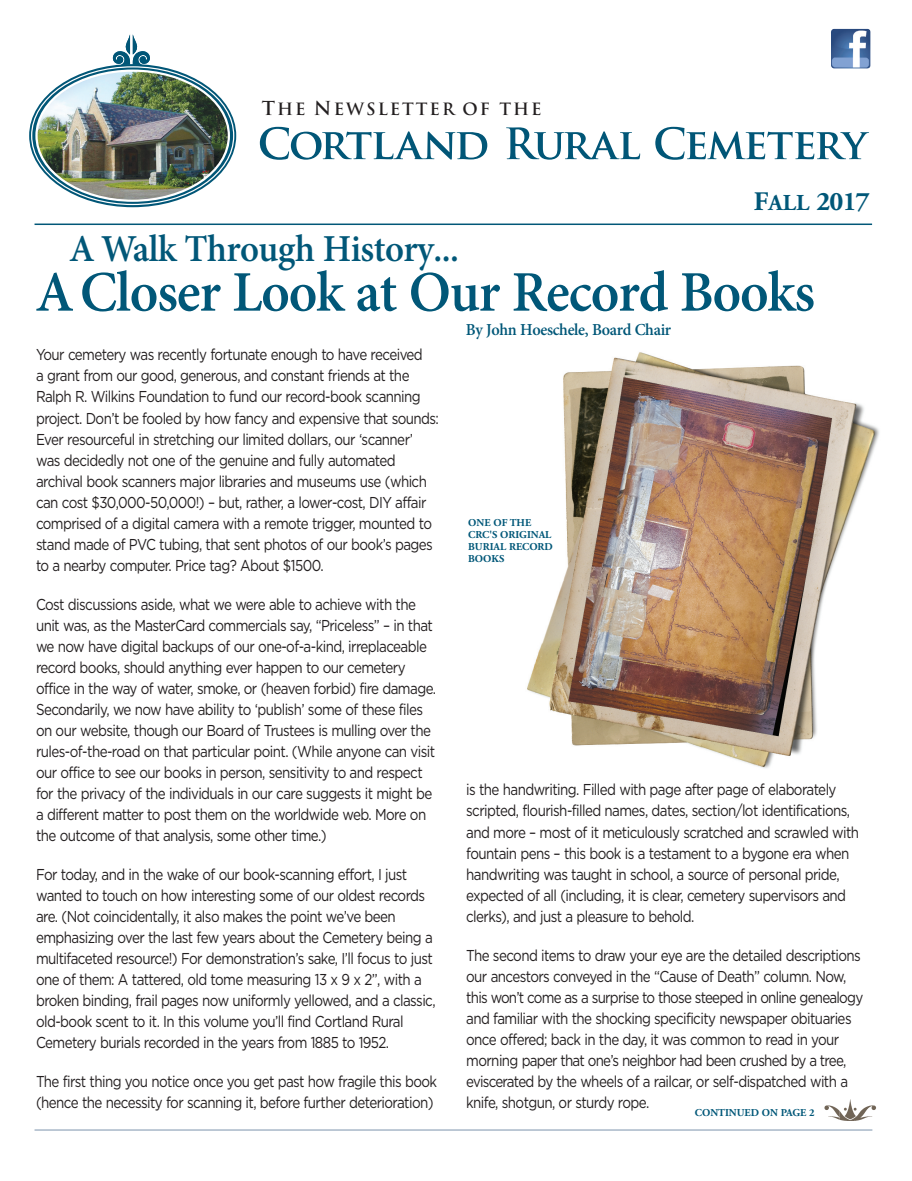
<style>
.page{position:relative;width:912px;height:1181px;background:#fff}
.page>*{position:absolute;margin:0;border:0;box-sizing:border-box;transform-origin:0 0}
.t1{font:700 56.4px "Adobe Hebrew";letter-spacing:-.02em;color:#015778;scale:.95 1}
.t2{font:700 37.5px "Adobe Hebrew";letter-spacing:-.015em;color:#015778;scale:.95 1}
.t3{font:700 26.7px "Adobe Garamond Pro";color:#015778}
.t4{font:700 16.5px "Adobe Hebrew";letter-spacing:-.02em;color:#015778;scale:.95 1}
.t5{font:700 16.5px "Trajan Pro";letter-spacing:.12em;color:#231f20}
.t6{font:15.75px/21px "Gotham";letter-spacing:-.045em;color:#231f20;scale:.85 1}
.t7{font:700 10.5px/12px "Adobe Garamond Pro";color:#015778}
.s1{font-size:18.75px}
.s2{font-size:22.65px}
</style>
<div class="page">
<img style="left:527px;top:352px;width:352px;height:416px">
<hr style="left:34px;top:1129px;width:838px;height:1px;background:#7c94ac">
<img style="left:831px;top:29px;width:39px;height:39px">
<svg style="left:824px;top:1099px;width:51px;height:21px"></svg>
<hr style="left:34px;top:223px;width:837px;height:2px;background:#015778">
<svg style="left:260px;top:127px;width:227px;height:33px"></svg>
<svg style="left:506px;top:127px;width:134px;height:33px"></svg>
<svg style="left:655px;top:127px;width:213px;height:33px"></svg>
<svg style="left:29px;top:64px;width:207px;height:143px"></svg>
<img style="left:36px;top:71px;width:193px;height:130px;border-radius:50%">
<svg style="left:113px;top:34px;width:37px;height:31px"></svg>
<p class="t5" style="left:261px;top:103px;width:281px"><span class="s1">T</span>HE <span class="s1">N</span>EWSLETTER OF THE</p>
<h3 class="t3" style="left:753px;top:191px;width:117px">F<span class="s2">ALL</span> 2017</h3>
<h2 class="t2" style="left:69px;top:234px;width:411px">A Walk Through History...</h2>
<h1 class="t1" style="left:35px;top:271px;width:821px">ACloser Look at Our Record Books</h1>
<p class="t4" style="left:465px;top:323px;width:218px">By John Hoeschele, Board Chair</p>
<p class="t6" style="left:36px;top:345px;width:475px">Your cemetery was recently fortunate enough to have received<br>a grant from our good, generous, and constant friends at the Ralph R. Wilkins Foundation to fund our record-book scanning project. Don’t be fooled by how fancy and expensive that sounds:<br>Ever resourceful in stretching our limited dollars, our ‘scanner’ was decidedly not one of the genuine and fully automated archival book scanners major libraries and museums use (which can cost $30,000-50,000!) – but, rather, a lower-cost, DIY affair comprised of a digital camera with a remote trigger, mounted to stand made of PVC tubing, that sent photos of our book’s pages to a nearby computer. Price tag? About $1500.</p>
<p class="t6" style="left:36px;top:594px;width:472px">Cost discussions aside, what we were able to achieve with the unit was, as the MasterCard commercials say, “Priceless” – in that we now have digital backups of our one-of-a-kind, irreplaceable record books, should anything ever happen to our cemetery office in the way of water, smoke, or (heaven forbid) fire damage.<br>Secondarily, we now have ability to ‘publish’ some of these files on our website, though our Board of Trustees is mulling over the rules-of-the-road on that particular point. (While anyone can visit our office to see our books in person, sensitivity to and respect for the privacy of the individuals in our care suggests it might be a different matter to post them on the worldwide web. More on the outcome of that analysis, some other time.)</p>
<p class="t6" style="left:36px;top:864px;width:471px">For today, and in the wake of our book-scanning effort, I just wanted to touch on how interesting some of our oldest records are. (Not coincidentally, it also makes the point we’ve been emphasizing over the last few years about the Cemetery being a multifaceted resource!) For demonstration’s sake, I’ll focus to just one of them: A tattered, old tome measuring 13 x 9 x 2”, with a broken binding, frail pages now uniformly yellowed, and a classic, old-book scent to it. In this volume you’ll find Cortland Rural Cemetery burials recorded in the years from 1885 to 1952.</p>
<p class="t6" style="left:36px;top:1071px;width:473px">The first thing you notice once you get past how fragile this book (hence the necessity for scanning it, before further deterioration)</p>
<p class="t7" style="left:468px;top:517px;width:86px">ONE OF THE<br>CRC'S ORIGINAL<br>BURIAL RECORD<br>BOOKS</p>
<p class="t6" style="left:466px;top:780px;width:463px">is the handwriting. Filled with page after page of elaborately scripted, flourish-filled names, dates, section/lot identifications, and more – most of it meticulously scratched and scrawled with fountain pens – this book is a testament to a bygone era when handwriting was taught in school, a source of personal pride, expected of all (including, it is clear, cemetery supervisors and clerks), and just a pleasure to behold.</p>
<p class="t6" style="left:466px;top:945px;width:468px">The second items to draw your eye are the detailed descriptions our ancestors conveyed in the “Cause of Death” column. Now, this won’t come as a surprise to those steeped in online genealogy and familiar with the shocking specificity newspaper obituaries once offered; back in the day, it was common to read in your morning paper that one’s neighbor had been crushed by a tree, eviscerated by the wheels of a railcar, or self-dispatched with a knife, shotgun, or sturdy rope.</p>
<p class="t7" style="left:694px;top:1106px;width:121px">CONTINUED ON PAGE 2</p>
</div>
